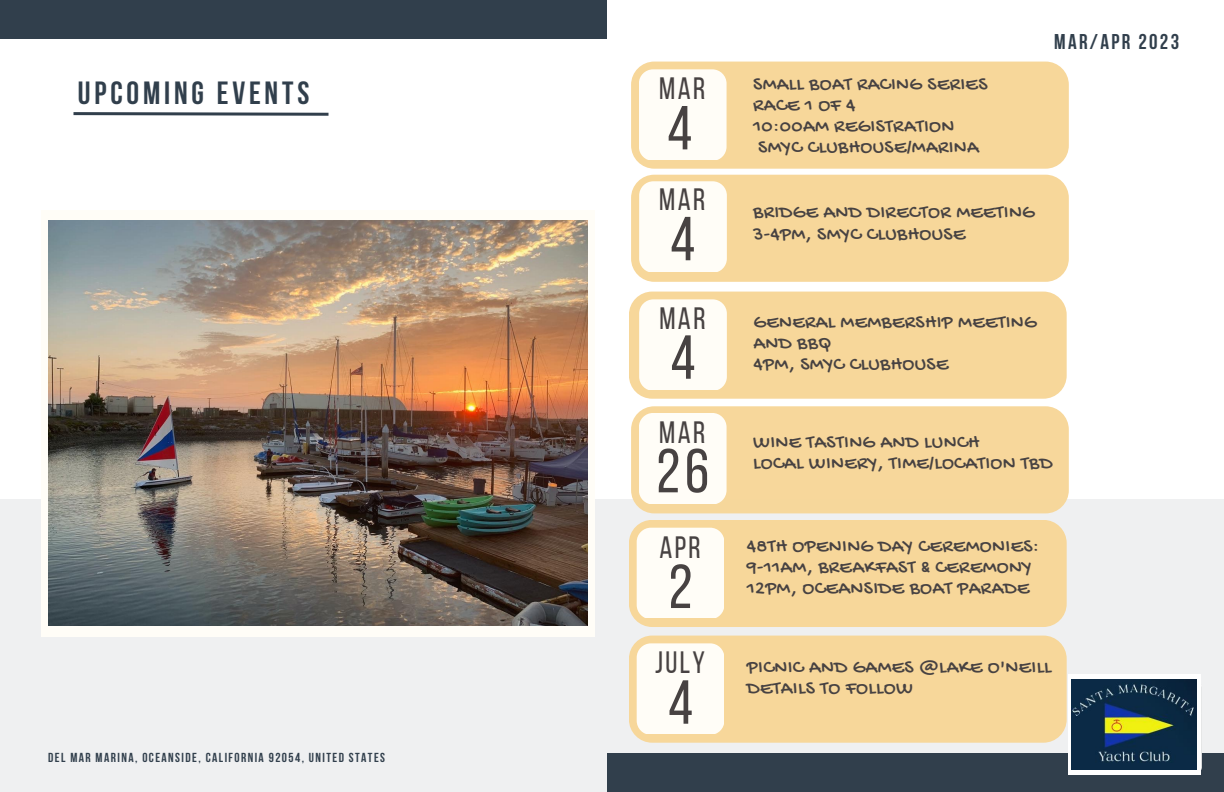
<style>
.page{position:relative;width:1224px;height:792px;background:#fff}
.page>*{position:absolute;margin:0;border:0;box-sizing:border-box;transform-origin:0 0}
.t1{font:62px "Bebas Neue";color:#474242}
.t2{font:700 32px "Bebas Neue";letter-spacing:.12em;color:#313f4c}
.t3{font:30.8px "Bebas Neue";letter-spacing:.075em;color:#474242}
.t4{font:700 21.3px "Bebas Neue";letter-spacing:.11em;color:#313f4c}
.t5{font:19.8px/21.1px "Gochi Hand";letter-spacing:.02em;color:#474242}
.t6{font:700 13px "Bebas Neue";letter-spacing:.11em;color:#313f4c}
</style>
<div class="page">
<div style="left:0;top:500px;width:1224px;height:292px;background:#eff0f1"></div>
<div style="left:607px;top:753px;width:617px;height:39px;background:#313f4c"></div>
<div style="left:0;top:0;width:607px;height:39px;background:#313f4c"></div>
<div style="left:631px;top:175px;width:438px;height:107px;background:#f7d79a;border-radius:23px"></div>
<div style="left:631px;top:406px;width:438px;height:107px;background:#f7d79a;border-radius:23px"></div>
<div style="left:629px;top:520px;width:438px;height:107px;background:#f7d79a;border-radius:23px"></div>
<div style="left:637px;top:528px;width:87px;height:90px;background:#fffdf7"></div>
<div style="left:631px;top:62px;width:438px;height:107px;background:#f7d79a;border-radius:23px"></div>
<div style="left:639px;top:69px;width:87px;height:91px;background:#fffdf7"></div>
<div style="left:629px;top:292px;width:438px;height:107px;background:#f7d79a;border-radius:23px"></div>
<div style="left:639px;top:413px;width:87px;height:90px;background:#fffdf7"></div>
<div style="left:639px;top:181px;width:88px;height:91px;background:#fffdf7"></div>
<div style="left:1068px;top:674px;width:132px;height:101px;background:#fff"></div>
<img style="left:1071px;top:679px;width:126px;height:91px">
<svg style="left:73px;top:112px;width:256px;height:4px"></svg>
<div style="left:639px;top:299px;width:88px;height:91px;background:#fffdf7"></div>
<div style="left:629px;top:636px;width:438px;height:107px;background:#f7d79a;border-radius:23px"></div>
<div style="left:637px;top:643px;width:87px;height:91px;background:#fffdf7"></div>
<div style="left:41px;top:210px;width:553px;height:427px;background:#fffdf7"></div>
<img style="left:48px;top:221px;width:539px;height:405px">
<h2 class="t2" style="left:78px;top:80px;width:233px">UPCOMING EVENTS</h2>
<p class="t6" style="left:48px;top:753px;width:338px">DEL MAR MARINA, OCEANSIDE, CALIFORNIA 92054, UNITED STATES</p>
<h3 class="t3" style="left:659px;top:76px;width:47px">MAR</h3>
<p class="t5" style="left:753px;top:74px;width:236px">SMALL BOAT RACING SERIES<br>RACE 1 OF 4<br>10:00AM REGISTRATION<br>SMYC CLUBHOUSE/MARINA</p>
<h1 class="t1" style="left:667px;top:103px;width:26px">4</h1>
<h3 class="t3" style="left:659px;top:187px;width:47px">MAR</h3>
<h1 class="t1" style="left:670px;top:214px;width:26px">4</h1>
<p class="t5" style="left:753px;top:203px;width:283px">BRIDGE AND DIRECTOR MEETING<br>3-4PM, SMYC CLUBHOUSE</p>
<p class="t4" style="left:1054px;top:33px;width:127px">MAR/APR 2023</p>
<h3 class="t3" style="left:660px;top:306px;width:47px">MAR</h3>
<p class="t5" style="left:754px;top:313px;width:285px">GENERAL MEMBERSHIP MEETING<br>AND BBQ<br>4PM, SMYC CLUBHOUSE</p>
<h1 class="t1" style="left:671px;top:332px;width:26px">4</h1>
<h3 class="t3" style="left:659px;top:420px;width:47px">MAR</h3>
<h1 class="t1" style="left:656px;top:446px;width:54px">26</h1>
<h3 class="t3" style="left:659px;top:534px;width:43px">APR</h3>
<h1 class="t1" style="left:669px;top:562px;width:25px">2</h1>
<p class="t5" style="left:753px;top:433px;width:301px">WINE TASTING AND LUNCH<br>LOCAL WINERY, TIME/LOCATION TBD</p>
<p class="t5" style="left:747px;top:537px;width:294px">48TH OPENING DAY CEREMONIES:<br>9-11AM, BREAKFAST &amp; CEREMONY<br>12PM, OCEANSIDE BOAT PARADE</p>
<h3 class="t3" style="left:655px;top:650px;width:51px">JULY</h3>
<p class="t5" style="left:747px;top:657px;width:306px">PICNIC AND GAMES @LAKE O'NEILL<br>DETAILS TO FOLLOW</p>
<h1 class="t1" style="left:668px;top:677px;width:26px">4</h1>
</div>
